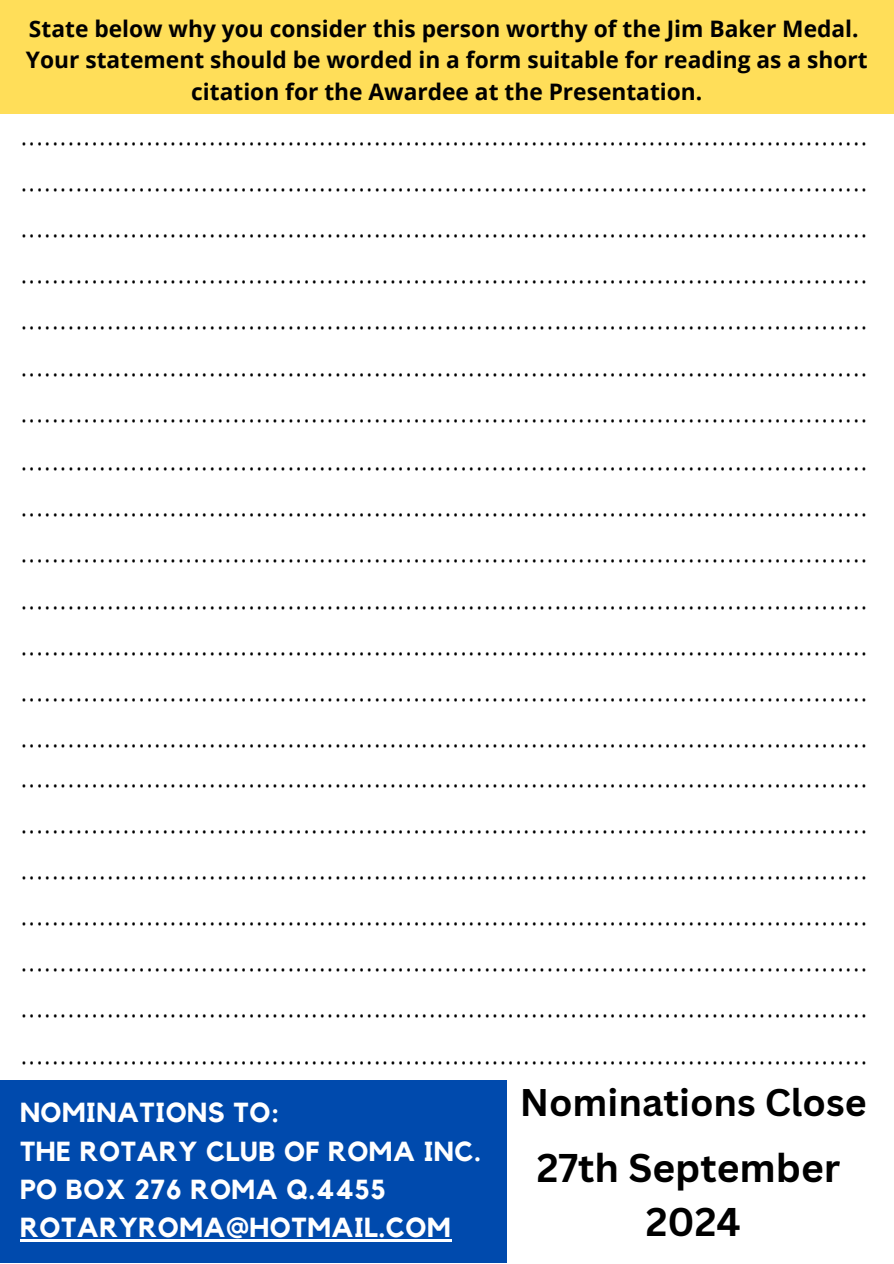
<style>
.page{position:relative;width:894px;height:1264px;background:#fff}
.page>*{position:absolute;margin:0;border:0;box-sizing:border-box;transform-origin:0 0}
.t1{font:700 39px/54px "Canva Sans";color:#000;text-align:center}
.t2{font:700 37.5px "Canva Sans";color:#000}
.t3{font:300 33px/46.2px "Open Sans";color:#000;text-align:justify}
.t4{font:700 27.45px/38.2px "Kollektif";letter-spacing:.02em;color:#fff}
.t5{font:700 22.8px/31.5px "Open Sans";color:#000;text-align:center}
</style>
<div class="page">
<div style="left:0;top:1080px;width:507px;height:183px;background:#004aad"></div>
<div style="left:0;top:0;width:893px;height:113px;background:#ffde59"></div>
<hr style="left:20px;top:1239px;width:431px;height:2px;background:#fff">
<p class="t5" style="left:29px;top:12px;width:831px">State below why you consider this person worthy of the Jim Baker Medal.</p>
<p class="t5" style="left:26px;top:44px;width:843px">Your statement should be worded in a form suitable for reading as a short citation for the Awardee at the Presentation.</p>
<p class="t3" style="left:20px;top:109px;width:849px">............................................................................................................ ............................................................................................................ ............................................................................................................ ............................................................................................................ ............................................................................................................ ............................................................................................................ ............................................................................................................</p>
<p class="t3" style="left:20px;top:434px;width:849px">............................................................................................................ ............................................................................................................ ............................................................................................................ ............................................................................................................ ............................................................................................................ ............................................................................................................ ............................................................................................................</p>
<h2 class="t3" style="left:20px;top:750px;width:849px">............................................................................................................ ............................................................................................................ ............................................................................................................ ............................................................................................................ ............................................................................................................ ............................................................................................................ ............................................................................................................</h2>
<h1 class="t2" style="left:519px;top:1076px;width:348px">Nominations Close</h1>
<h1 class="t1" style="left:536px;top:1139px;width:305px">27th September<br>2024</h1>
<p class="t4" style="left:20px;top:1094px;width:462px">NOMINATIONS TO:<br>THE ROTARY CLUB OF ROMA INC.<br>PO BOX 276 ROMA Q.4455<br>ROTARYROMA@HOTMAIL.COM</p>
</div>
